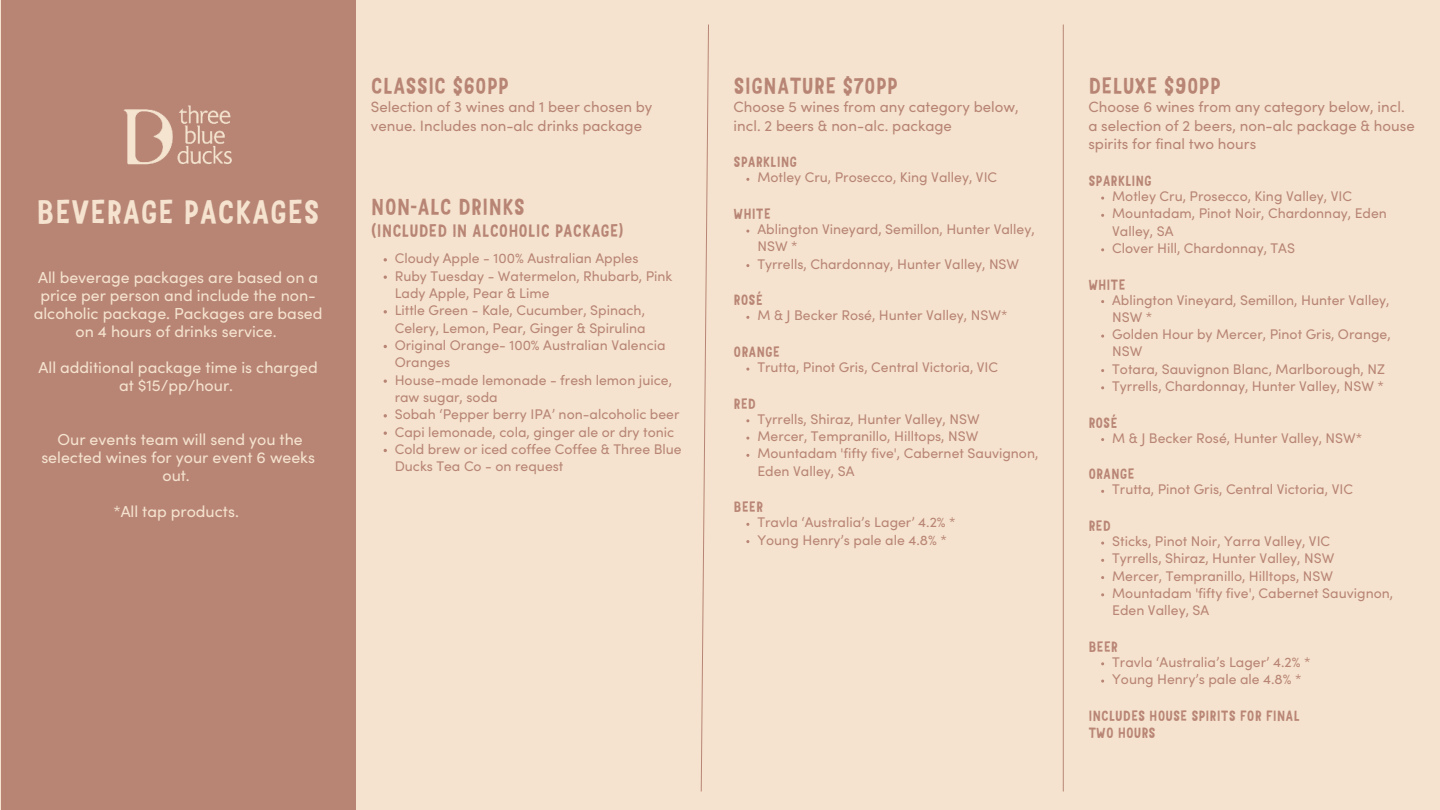
<style>
.page{position:relative;width:1440px;height:810px;background:#f5e3cf}
.page>*{position:absolute;margin:0;border:0;box-sizing:border-box;transform-origin:0 0}
.t1{font:32px "Mr Dodo";color:#f5e3cf}
.t2{font:22px "Mr Dodo";color:#b88575}
.t3{font:17px "Mr Dodo";color:#b88575}
.t4{font:16px/18px "Sofia Pro";color:#f5e3cf;text-align:center}
.t5{font:15px/18.8px "Sofia Pro";color:#b88575}
.t6{font:14px/17.3px "Sofia Pro";color:#b88575}
.t7{font:14px/17.2px "Sofia Pro";color:#b98575}
.t8{font:14px/17.2px "Mr Dodo";color:#b98575}
.t9{font:14px "Mr Dodo";color:#b88575}
.s1{color:#b88575}
</style>
<div class="page">
<div style="left:1px;top:0;width:355px;height:810px;background:#b88575"></div>
<hr style="left:1063px;top:25px;width:1px;height:766px;background:#b88575">
<img style="left:124px;top:105px;width:108px;height:60px">
<svg style="left:700px;top:24px;width:9px;height:768px"></svg>
<h1 class="t1" style="left:36px;top:192px;width:285px">BEVERAGE PACKAGES</h1>
<p class="t4" style="left:34px;top:268px;width:290px">All beverage packages are based on a price per person and include the non&shy;alcoholic package. Packages are based on 4 hours of drinks service.</p>
<p class="t4" style="left:39px;top:358px;width:281px">All additional package time is charged at $15/pp/hour.</p>
<p class="t4" style="left:41px;top:430px;width:275px">Our events team will send you the selected wines for your event 6 weeks out.</p>
<p class="t4" style="left:113px;top:502px;width:127px">*All tap products.</p>
<h2 class="t2" style="left:371px;top:72px;width:140px">CLASSIC $60PP</h2>
<p class="t5" style="left:371px;top:96px;width:283px">Selection of 3 wines and 1 beer chosen by venue. Includes non-alc drinks package</p>
<h2 class="t2" style="left:371px;top:193px;width:156px">NON-ALC DRINKS</h2>
<p class="t3" style="left:371px;top:220px;width:255px">(INCLUDED IN ALCOHOLIC PACKAGE)</p>
<p class="t6" style="left:395px;top:249px;width:289px">Cloudy Apple - 100% Australian Apples<br>Ruby Tuesday - Watermelon, Rhubarb, Pink Lady Apple, Pear &amp; Lime<br>Little Green - Kale, Cucumber, Spinach, Celery, Lemon, Pear, Ginger &amp; Spirulina Original Orange- 100% Australian Valencia Oranges<br>House-made lemonade - fresh lemon juice, raw sugar, soda<br>Sobah ‘Pepper berry IPA’ non-alcoholic beer Capi lemonade, cola, ginger ale or dry tonic Cold brew or iced coffee Coffee &amp; Three Blue Ducks Tea Co - on request</p>
<h2 class="t2" style="left:734px;top:72px;width:166px">SIGNATURE $70PP</h2>
<p class="t5" style="left:734px;top:96px;width:286px">Choose 5 wines from any category below, incl. 2 beers &amp; non-alc. package</p>
<p class="t9" style="left:734px;top:154px;width:65px">SPARKLING</p>
<p class="t6" style="left:757px;top:168px;width:241px">Motley Cru, Prosecco, King Valley, VIC</p>
<p class="t9" style="left:734px;top:205px;width:39px">WHITE</p>
<p class="t6" style="left:757px;top:220px;width:279px">Ablington Vineyard, Semillon, Hunter Valley,<br>NSW *<br>Tyrrells, Chardonnay, Hunter Valley, NSW</p>
<p class="t8" style="left:734px;top:292px;width:31px">ROSÉ</p>
<p class="t7" style="left:757px;top:306px;width:252px">M &amp; J Becker Rosé, Hunter Valley, NSW*</p>
<p class="t8" style="left:734px;top:344px;width:48px">ORANGE</p>
<p class="t7" style="left:757px;top:358px;width:242px">Trutta, Pinot Gris, Central Victoria, VIC</p>
<p class="t8" style="left:734px;top:395px;width:24px">RED</p>
<p class="t7" style="left:757px;top:410px;width:283px">Tyrrells, Shiraz, Hunter Valley, NSW<br>Mercer, Tempranillo, Hilltops, NSW Mountadam 'fifty five', Cabernet Sauvignon, Eden Valley, SA</p>
<p class="t8" style="left:734px;top:499px;width:31px">BEER</p>
<p class="t7" style="left:757px;top:513px;width:200px">Travla ‘Australia’s Lager’ 4.2% *<br>Young Henry’s pale ale 4.8% <span class="s1">*</span></p>
<h2 class="t2" style="left:1088px;top:72px;width:134px">DELUXE $90PP</h2>
<p class="t5" style="left:1088px;top:96px;width:328px">Choose 6 wines from any category below, incl. a selection of 2 beers, non-alc package &amp; house spirits for final two hours</p>
<p class="t9" style="left:1088px;top:172px;width:65px">SPARKLING</p>
<p class="t6" style="left:1112px;top:187px;width:276px">Motley Cru, Prosecco, King Valley, VIC<br>Mountadam, Pinot Noir, Chardonnay, Eden<br>Valley, SA<br>Clover Hill, Chardonnay, TAS</p>
<p class="t9" style="left:1088px;top:276px;width:39px">WHITE</p>
<p class="t6" style="left:1112px;top:290px;width:280px">Ablington Vineyard, Semillon, Hunter Valley,<br>NSW *<br>Golden Hour by Mercer, Pinot Gris, Orange,<br>NSW<br>Totara, Sauvignon Blanc, Marlborough, NZ<br>Tyrrells, Chardonnay, Hunter Valley, NSW *</p>
<p class="t8" style="left:1088px;top:414px;width:31px">ROSÉ</p>
<p class="t7" style="left:1112px;top:428px;width:252px">M &amp; J Becker Rosé, Hunter Valley, NSW*</p>
<p class="t8" style="left:1088px;top:466px;width:48px">ORANGE</p>
<p class="t7" style="left:1112px;top:480px;width:242px">Trutta, Pinot Gris, Central Victoria, VIC</p>
<p class="t8" style="left:1088px;top:518px;width:24px">RED</p>
<p class="t7" style="left:1112px;top:532px;width:283px">Sticks, Pinot Noir, Yarra Valley, VIC<br>Tyrrells, Shiraz, Hunter Valley, NSW<br>Mercer, Tempranillo, Hilltops, NSW Mountadam 'fifty five', Cabernet Sauvignon, Eden Valley, SA</p>
<p class="t8" style="left:1088px;top:638px;width:31px">BEER</p>
<p class="t7" style="left:1112px;top:653px;width:200px">Travla ‘Australia’s Lager’ 4.2% *<br>Young Henry’s pale ale 4.8% *</p>
<p class="t8" style="left:1088px;top:707px;width:213px">INCLUDES HOUSE SPIRITS FOR FINAL<br>TWO HOURS</p>
</div>
